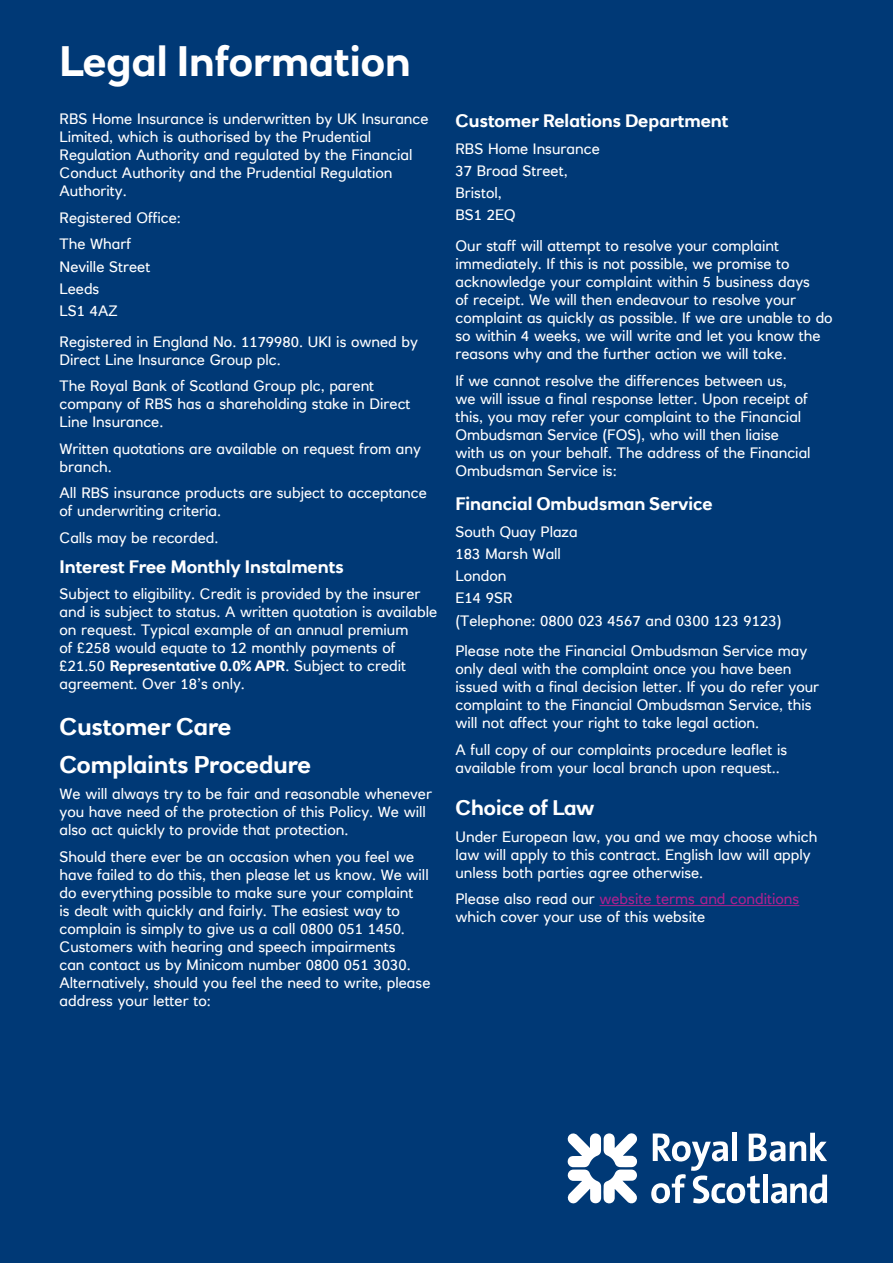
<style>
.page{position:relative;width:893px;height:1263px;background:#003976}
.page>*{position:absolute;margin:0;border:0;box-sizing:border-box;transform-origin:0 0}
.t1{font:700 42px "RN House Sans";color:#fff}
.t2{font:700 24px/37.3px "RN House Sans W03";color:#fff}
.t3{font:700 21px "RN House Sans W03";letter-spacing:-.005em;color:#fff}
.t4{font:700 18px "RN House Sans W03";color:#fff}
.t5{font:15px/18px "RN House Sans W01";color:#fff}
.s1{font-family:"RN House Sans W03";font-weight:700}
.s2{color:#ab218e}
</style>
<div class="page">
<hr style="left:599px;top:905px;width:200px;height:1px;background:#ab218e">
<svg style="left:567px;top:1133px;width:71px;height:71px"></svg>
<svg style="left:651px;top:1133px;width:176px;height:71px"></svg>
<div style="left:763px;top:1174px;width:5px;height:29px;background:#fff"></div>
<div style="left:732px;top:1133px;width:5px;height:28px;background:#fff"></div>
<h1 class="t1" style="left:60px;top:35px;width:353px">Legal Information</h1>
<p class="t5" style="left:60px;top:110px;width:370px">RBS Home Insurance is underwritten by UK Insurance Limited, which is authorised by the Prudential Regulation Authority and regulated by the Financial Conduct Authority and the Prudential Regulation Authority.</p>
<p class="t5" style="left:60px;top:204px;width:123px;line-height:26.5px">Registered Office:<br>The Wharf</p>
<p class="t5" style="left:60px;top:255px;width:92px;line-height:22.2px">Neville Street<br>Leeds<br>LS1 4AZ</p>
<p class="t5" style="left:60px;top:332px;width:360px">Registered in England No. 1179980. UKI is owned by<br>Direct Line Insurance Group plc.</p>
<p class="t5" style="left:60px;top:377px;width:352px">The Royal Bank of Scotland Group plc, parent company of RBS has a shareholding stake in Direct<br>Line Insurance.</p>
<p class="t5" style="left:60px;top:439px;width:363px">Written quotations are available on request from any branch.</p>
<p class="t5" style="left:60px;top:484px;width:369px">All RBS insurance products are subject to acceptance of underwriting criteria.</p>
<p class="t5" style="left:60px;top:528px;width:160px">Calls may be recorded.</p>
<p class="t4" style="left:60px;top:555px;width:286px">Interest Free Monthly Instalments</p>
<p class="t5" style="left:60px;top:585px;width:379px">Subject to eligibility. Credit is provided by the insurer and is subject to status. A written quotation is available on request. Typical example of an annual premium<br>of £258 would equate to 12 monthly payments of £21.50 <span class="s1">Representative 0.0% APR</span>. Subject to credit agreement. Over 18’s only.</p>
<h2 class="t2" style="left:60px;top:708px;width:253px">Customer Care<br>Complaints Procedure</h2>
<p class="t5" style="left:60px;top:785px;width:374px">We will always try to be fair and reasonable whenever you have need of the protection of this Policy. We will also act quickly to provide that protection.</p>
<p class="t5" style="left:60px;top:847px;width:372px">Should there ever be an occasion when you feel we have failed to do this, then please let us know. We will do everything possible to make sure your complaint<br>is dealt with quickly and fairly. The easiest way to complain is simply to give us a call 0800 051 1450.<br>Customers with hearing and speech impairments<br>can contact us by Minicom number 0800 051 3030.<br>Alternatively, should you feel the need to write, please address your letter to:</p>
<p class="t4" style="left:455px;top:110px;width:275px">Customer Relations Department</p>
<p class="t5" style="left:455px;top:137px;width:146px;line-height:22.2px">RBS Home Insurance<br>37 Broad Street,<br>Bristol,<br>BS1 2EQ</p>
<p class="t5" style="left:455px;top:237px;width:379px">Our staff will attempt to resolve your complaint immediately. If this is not possible, we promise to acknowledge your complaint within 5 business days<br>of receipt. We will then endeavour to resolve your complaint as quickly as possible. If we are unable to do so within 4 weeks, we will write and let you know the reasons why and the further action we will take.</p>
<p class="t5" style="left:455px;top:371px;width:357px">If we cannot resolve the differences between us, we will issue a final response letter. Upon receipt of this, you may refer your complaint to the Financial Ombudsman Service (FOS), who will then liaise with us on your behalf. The address of the Financial Ombudsman Service is:</p>
<p class="t4" style="left:455px;top:493px;width:259px">Financial Ombudsman Service</p>
<p class="t5" style="left:455px;top:520px;width:327px;line-height:22.2px">South Quay Plaza<br>183 Marsh Wall<br>London<br>E14 9SR<br>(Telephone: 0800 023 4567 and 0300 123 9123)</p>
<p class="t5" style="left:455px;top:642px;width:365px">Please note the Financial Ombudsman Service may only deal with the complaint once you have been issued with a final decision letter. If you do refer your complaint to the Financial Ombudsman Service, this will not affect your right to take legal action.</p>
<p class="t5" style="left:455px;top:740px;width:333px">A full copy of our complaints procedure leaflet is available from your local branch upon request..</p>
<h3 class="t3" style="left:455px;top:795px;width:140px">Choice of Law</h3>
<p class="t5" style="left:455px;top:827px;width:363px">Under European law, you and we may choose which law will apply to this contract. English law will apply unless both parties agree otherwise.</p>
<p class="t5" style="left:455px;top:890px;width:345px">Please also read our <span class="s2">website terms and conditions </span>which cover your use of this website</p>
</div>
